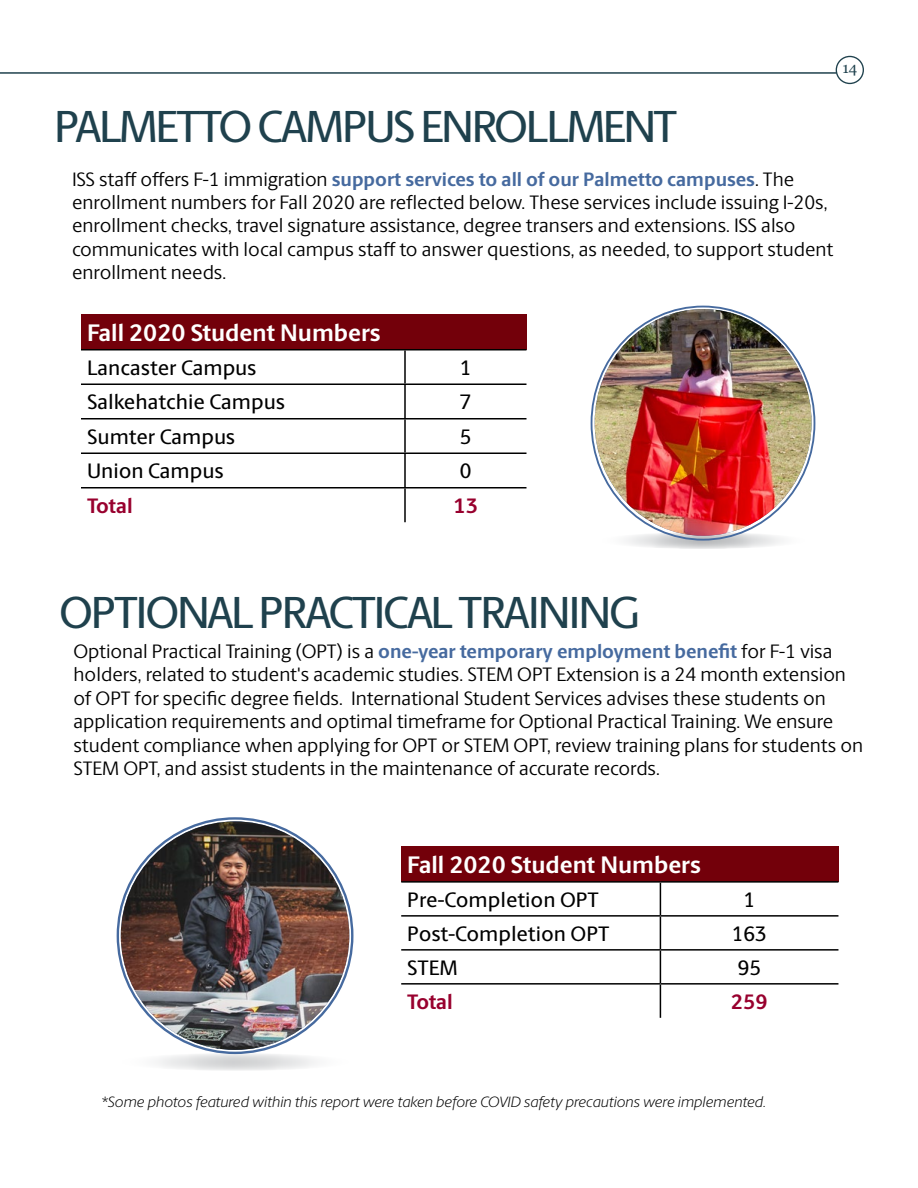
<style>
.page{position:relative;width:918px;height:1188px;background:#fff}
.page>*{position:absolute;margin:0;border:0;box-sizing:border-box;transform-origin:0 0}
.t1{font:500 45px "Berlingske Sans";letter-spacing:-.06em;color:#1f414d}
.t2{font:700 24px "Berlingske Sans";color:#fff}
.t3{font:500 21px "Berlingske Sans";color:#000}
.t4{font:700 21px "Berlingske Sans";color:#98002e}
.t5{font:19.5px/23.4px "Berlingske Sans";color:#000101}
.t6{font:italic 300 15px "Berlingske Sans";color:#000}
.t7{font:15px "Georgia";color:#1f414d}
.s1{font-weight:700;color:#466a9f}
</style>
<div class="page">
<hr style="left:0;top:72px;width:836px;height:2px;background:#1f414d">
<svg style="left:121px;top:1053px;width:228px;height:18px"></svg>
<img style="left:121px;top:821px;width:228px;height:229px;border-radius:114px">
<div style="left:836px;top:56px;width:28px;height:28px;border:1px solid #1f414d;border-radius:50%"></div>
<div style="left:81px;top:314px;width:445px;height:36px;background:#73000a"></div>
<svg style="left:81px;top:350px;width:445px;height:103px"></svg>
<hr style="left:81px;top:349px;width:324px;height:1px;background:#000">
<hr style="left:405px;top:349px;width:121px;height:1px;background:#000">
<hr style="left:404px;top:350px;width:2px;height:33px;background:#000">
<hr style="left:81px;top:383px;width:324px;height:2px;background:#000">
<hr style="left:405px;top:383px;width:121px;height:2px;background:#000">
<hr style="left:404px;top:385px;width:2px;height:33px;background:#000">
<hr style="left:81px;top:418px;width:324px;height:2px;background:#000">
<hr style="left:405px;top:418px;width:121px;height:2px;background:#000">
<hr style="left:404px;top:420px;width:2px;height:33px;background:#000">
<hr style="left:81px;top:453px;width:324px;height:1px;background:#000">
<hr style="left:405px;top:453px;width:121px;height:1px;background:#000">
<hr style="left:404px;top:454px;width:2px;height:33px;background:#000">
<hr style="left:81px;top:487px;width:324px;height:2px;background:#000">
<hr style="left:405px;top:487px;width:121px;height:2px;background:#000">
<hr style="left:404px;top:489px;width:2px;height:33px;background:#000">
<div style="left:401px;top:846px;width:437px;height:36px;background:#73000a"></div>
<svg style="left:659px;top:883px;width:3px;height:135px"></svg>
<hr style="left:401px;top:881px;width:259px;height:2px;background:#000">
<hr style="left:660px;top:881px;width:178px;height:2px;background:#000">
<hr style="left:660px;top:883px;width:1px;height:32px;background:#000">
<hr style="left:401px;top:915px;width:259px;height:2px;background:#000">
<hr style="left:660px;top:915px;width:178px;height:2px;background:#000">
<hr style="left:660px;top:917px;width:1px;height:32px;background:#000">
<hr style="left:401px;top:949px;width:259px;height:2px;background:#000">
<hr style="left:660px;top:949px;width:178px;height:2px;background:#000">
<hr style="left:660px;top:951px;width:1px;height:32px;background:#000">
<hr style="left:401px;top:983px;width:259px;height:2px;background:#000">
<hr style="left:660px;top:983px;width:178px;height:2px;background:#000">
<hr style="left:660px;top:985px;width:1px;height:33px;background:#000">
<svg style="left:600px;top:532px;width:206px;height:17px"></svg>
<img style="left:595px;top:309px;width:217px;height:227px">
<p class="t7" style="left:842px;top:59px;width:16px">14</p>
<h1 class="t1" style="left:54px;top:90px;width:625px">PALMETTO CAMPUS ENROLLMENT</h1>
<p class="t5" style="left:72px;top:166px;width:763px">ISS staff offers F-1 immigration <span class="s1">support services to all of our Palmetto campuses</span>. The enrollment numbers for Fall 2020 are reflected below. These services include issuing I-20s, enrollment checks, travel signature assistance, degree transers and extensions. ISS also communicates with local campus staff to answer questions, as needed, to support student enrollment needs.</p>
<p class="t2" style="left:87px;top:315px;width:295px">Fall 2020 Student Numbers</p>
<p class="t3" style="left:87px;top:351px;width:171px">Lancaster Campus</p>
<p class="t3" style="left:460px;top:351px;width:13px">1</p>
<p class="t3" style="left:87px;top:385px;width:200px">Salkehatchie Campus</p>
<p class="t3" style="left:460px;top:385px;width:13px">7</p>
<p class="t3" style="left:87px;top:420px;width:150px">Sumter Campus</p>
<p class="t3" style="left:460px;top:420px;width:13px">5</p>
<p class="t3" style="left:87px;top:454px;width:138px">Union Campus</p>
<p class="t3" style="left:460px;top:454px;width:13px">0</p>
<p class="t4" style="left:87px;top:490px;width:47px">Total</p>
<p class="t4" style="left:453px;top:490px;width:26px">13</p>
<h1 class="t1" style="left:59px;top:576px;width:582px">OPTIONAL PRACTICAL TRAINING</h1>
<p class="t5" style="left:74px;top:639px;width:791px">Optional Practical Training (OPT) is a <span class="s1">one-year temporary employment benefit</span> for F-1 visa holders, related to student's academic studies. STEM OPT Extension is a 24 month extension of OPT for specific degree fields. International Student Services advises these students on application requirements and optimal timeframe for Optional Practical Training. We ensure student compliance when applying for OPT or STEM OPT, review training plans for students on STEM OPT, and assist students in the maintenance of accurate records.</p>
<p class="t2" style="left:407px;top:847px;width:295px">Fall 2020 Student Numbers</p>
<p class="t3" style="left:407px;top:882px;width:193px">Pre-Completion OPT</p>
<p class="t3" style="left:744px;top:882px;width:13px">1</p>
<p class="t3" style="left:407px;top:916px;width:204px">Post-Completion OPT</p>
<p class="t3" style="left:732px;top:916px;width:37px">163</p>
<p class="t3" style="left:407px;top:950px;width:52px">STEM</p>
<p class="t3" style="left:738px;top:950px;width:25px">95</p>
<p class="t4" style="left:407px;top:986px;width:47px">Total</p>
<p class="t4" style="left:731px;top:986px;width:39px">259</p>
<p class="t6" style="left:101px;top:1092px;width:666px">*Some photos featured within this report were taken before COVID safety precautions were implemented.</p>
</div>
